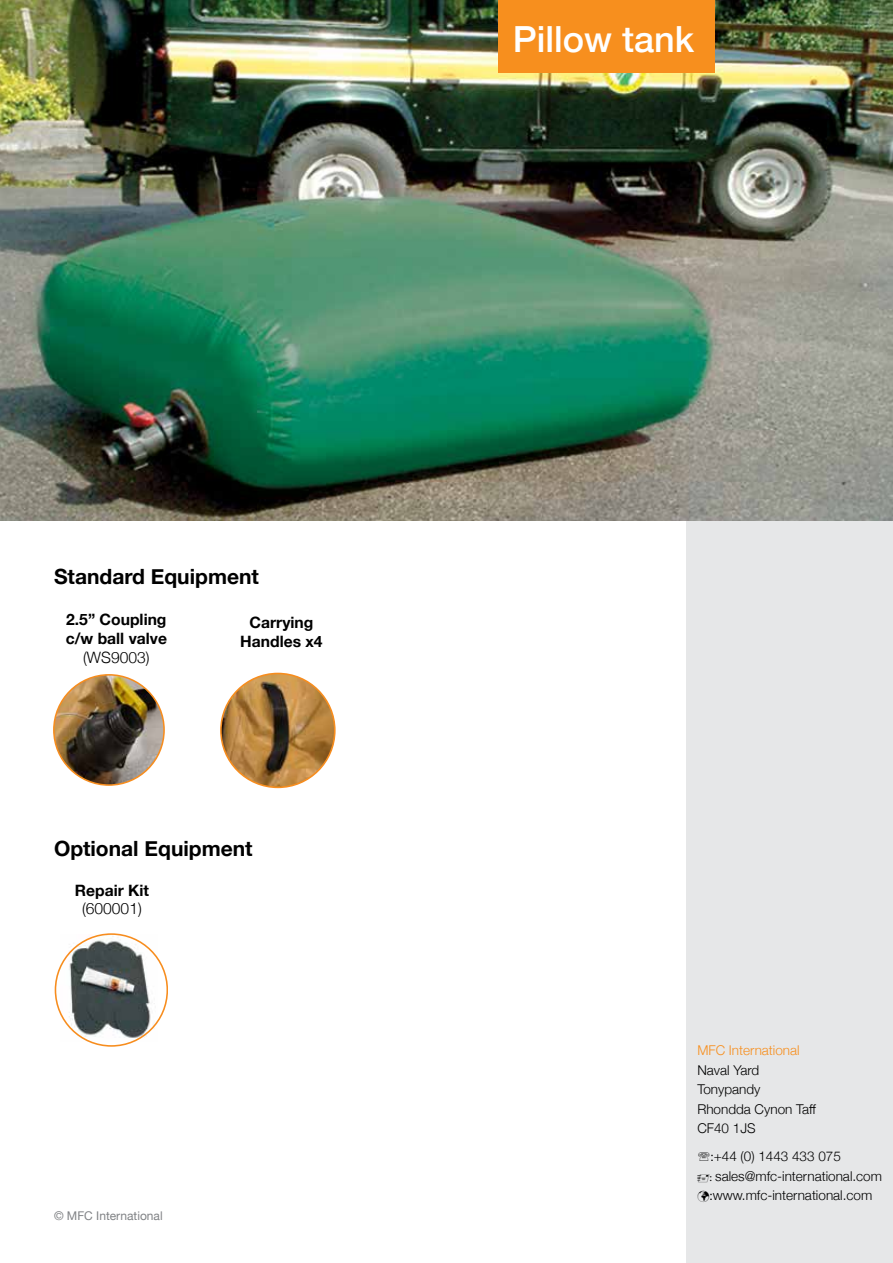
<style>
.page{position:relative;width:893px;height:1263px;background:#fff}
.page>*{position:absolute;margin:0;border:0;box-sizing:border-box;transform-origin:0 0}
.t1{font:500 36px "Helvetica Neue";color:#fff}
.t2{font:700 21px "Helvetica Neue";color:#000}
.t3{font:700 15.6px/18.8px "Helvetica Neue";color:#000}
.t4{font:300 15.6px "Helvetica Neue";color:#000}
.t5{font:300 13.5px/19.5px "Helvetica Neue";color:#000}
.t6{font:300 13.5px "Helvetica Neue";color:#f78f1e}
.t7{font:12px "Helvetica Neue";color:#808285}
.s1{font-weight:400;font-size:12px}
.s2{font-family:"Minion Pro";font-weight:400;font-size:12px}
</style>
<div class="page">
<div style="left:686px;top:0;width:207px;height:1263px;background:#e6e7e8"></div>
<img style="left:0;top:0;width:893px;height:521px">
<div style="left:498px;top:0;width:217px;height:72px;background:#f78f1e"></div>
<img style="left:60px;top:934px;width:97px;height:107px">
<div style="left:55px;top:933px;width:113px;height:114px;border:2px solid #f78d1e;border-radius:50%"></div>
<img style="left:54px;top:675px;width:110px;height:110px;border-radius:55px">
<div style="left:53px;top:674px;width:112px;height:112px;border:2px solid #f78d1e;border-radius:50%"></div>
<img style="left:221px;top:673px;width:114px;height:114px;border-radius:57px">
<div style="left:220px;top:673px;width:116px;height:115px;border:2px solid #f78d1e;border-radius:50%"></div>
<h1 class="t1" style="left:513px;top:10px;width:183px">Pillow tank</h1>
<h2 class="t2" style="left:54px;top:559px;width:206px">Standard Equipment</h2>
<p class="t3" style="left:66px;top:610px;width:103px">2.5” Coupling c/w ball valve</p>
<p class="t4" style="left:83px;top:644px;width:68px">(WS9003)</p>
<p class="t3" style="left:240px;top:614px;width:84px;text-align:center">Carrying<br>Handles x4</p>
<h2 class="t2" style="left:54px;top:832px;width:200px">Optional Equipment</h2>
<p class="t3" style="left:75px;top:881px;width:76px">Repair Kit</p>
<p class="t4" style="left:82px;top:896px;width:61px">(600001)</p>
<p class="t7" style="left:54px;top:1207px;width:110px">© MFC International</p>
<p class="t6" style="left:697px;top:1039px;width:104px">MFC International</p>
<p class="t5" style="left:697px;top:1059px;width:120px">Naval Yard<br>Tonypandy<br>Rhondda Cynon Taff<br>CF40 1JS</p>
<p class="t5" style="left:709px;top:1145px;width:174px"><span class="s1">:</span>+44 (0) 1443 433 075<br><span class="s2">:</span> sales@mfc-international.com</p>
<p class="t5" style="left:697px;top:1184px;width:176px">✓<span class="s1">:</span>www.mfc-international.com</p>
</div>
